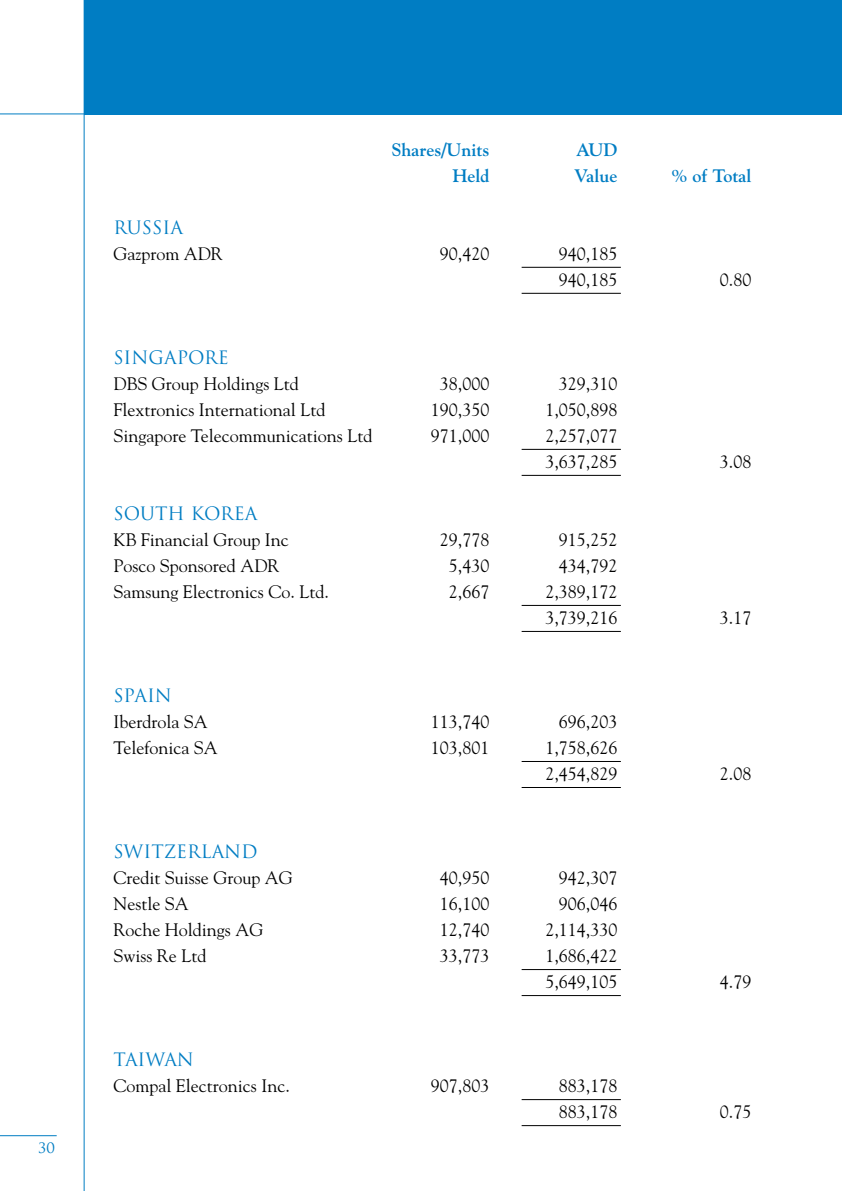
<style>
.page{position:relative;width:842px;height:1191px;background:#fff}
.page>*{position:absolute;margin:0;border:0;box-sizing:border-box;transform-origin:0 0}
.t1{font:18px/26px "Goudy";color:#000}
.t2{font:18px "Trajan";color:#007dc3}
.t3{font:700 18px "Goudy";color:#007dc3}
.t4{font:14px "Trajan";color:#007dc3}
</style>
<div class="page">
<hr style="left:84px;top:0;width:1px;height:1191px;background:#007dc3">
<hr style="left:0;top:113px;width:842px;height:1px;background:#007dc3">
<div style="left:84px;top:0;width:758px;height:114px;background:#007dc3"></div>
<hr style="left:0;top:1135px;width:57px;height:1px;background:#007dc3">
<hr style="left:522px;top:267px;width:99px;height:1px;background:#000">
<hr style="left:522px;top:293px;width:99px;height:1px;background:#000">
<hr style="left:522px;top:449px;width:99px;height:1px;background:#000">
<hr style="left:522px;top:475px;width:99px;height:1px;background:#000">
<hr style="left:522px;top:605px;width:99px;height:1px;background:#000">
<hr style="left:522px;top:631px;width:99px;height:1px;background:#000">
<hr style="left:522px;top:761px;width:99px;height:1px;background:#000">
<hr style="left:522px;top:787px;width:99px;height:1px;background:#000">
<hr style="left:522px;top:969px;width:99px;height:1px;background:#000">
<hr style="left:522px;top:995px;width:99px;height:1px;background:#000">
<hr style="left:522px;top:1099px;width:99px;height:1px;background:#000">
<hr style="left:522px;top:1125px;width:99px;height:1px;background:#000">
<p class="t4" style="left:38px;top:1139px;width:19px">30</p>
<p class="t3" style="left:391px;top:142px;width:100px">Shares/Units</p>
<p class="t3" style="left:576px;top:142px;width:43px">AUD</p>
<p class="t3" style="left:452px;top:168px;width:38px">Held</p>
<p class="t3" style="left:574px;top:168px;width:45px">Value</p>
<p class="t3" style="left:671px;top:168px;width:81px">% of Total</p>
<p class="t2" style="left:113px;top:217px;width:71px">RUSSIA</p>
<p class="t1" style="left:113px;top:242px;width:111px">Gazprom ADR</p>
<p class="t1" style="left:440px;top:242px;width:51px">90,420</p>
<p class="t1" style="left:559px;top:242px;width:60px">940,185<br>940,185</p>
<p class="t2" style="left:113px;top:347px;width:117px">SINGAPORE</p>
<p class="t1" style="left:113px;top:372px;width:187px">DBS Group Holdings Ltd</p>
<p class="t1" style="left:440px;top:372px;width:51px">38,000</p>
<p class="t1" style="left:559px;top:372px;width:60px">329,310</p>
<p class="t1" style="left:113px;top:398px;width:213px">Flextronics International Ltd</p>
<p class="t1" style="left:431px;top:398px;width:60px">190,350</p>
<p class="t1" style="left:545px;top:398px;width:73px">1,050,898</p>
<p class="t1" style="left:113px;top:424px;width:260px">Singapore Telecommunications Ltd</p>
<p class="t1" style="left:431px;top:424px;width:60px">971,000</p>
<p class="t1" style="left:545px;top:424px;width:74px">2,257,077<br>3,637,285</p>
<p class="t2" style="left:113px;top:503px;width:145px">SOUTH KOREA</p>
<p class="t1" style="left:113px;top:528px;width:177px">KB Financial Group Inc</p>
<p class="t1" style="left:440px;top:528px;width:51px">29,778</p>
<p class="t1" style="left:559px;top:528px;width:60px">915,252</p>
<p class="t1" style="left:113px;top:554px;width:167px">Posco Sponsored ADR</p>
<p class="t1" style="left:449px;top:554px;width:42px">5,430</p>
<p class="t1" style="left:559px;top:554px;width:60px">434,792</p>
<p class="t1" style="left:113px;top:580px;width:217px">Samsung Electronics Co. Ltd.</p>
<p class="t1" style="left:449px;top:580px;width:42px">2,667</p>
<p class="t1" style="left:545px;top:580px;width:74px">2,389,172<br>3,739,216</p>
<p class="t2" style="left:113px;top:685px;width:60px">SPAIN</p>
<p class="t1" style="left:113px;top:710px;width:96px">Iberdrola SA</p>
<p class="t1" style="left:431px;top:710px;width:60px">113,740</p>
<p class="t1" style="left:559px;top:710px;width:60px">696,203</p>
<p class="t1" style="left:113px;top:736px;width:106px">Telefonica SA</p>
<p class="t1" style="left:431px;top:736px;width:60px">103,801</p>
<p class="t1" style="left:545px;top:736px;width:74px">1,758,626<br>2,454,829</p>
<p class="t2" style="left:113px;top:841px;width:146px">SWITZERLAND</p>
<p class="t1" style="left:113px;top:866px;width:181px">Credit Suisse Group AG</p>
<p class="t1" style="left:440px;top:866px;width:51px">40,950</p>
<p class="t1" style="left:559px;top:866px;width:60px">942,307</p>
<p class="t1" style="left:113px;top:892px;width:77px">Nestle SA</p>
<p class="t1" style="left:440px;top:892px;width:51px">16,100</p>
<p class="t1" style="left:559px;top:892px;width:60px">906,046</p>
<p class="t1" style="left:113px;top:918px;width:152px">Roche Holdings AG</p>
<p class="t1" style="left:440px;top:918px;width:51px">12,740</p>
<p class="t1" style="left:545px;top:918px;width:73px">2,114,330</p>
<p class="t1" style="left:113px;top:944px;width:95px">Swiss Re Ltd</p>
<p class="t1" style="left:440px;top:944px;width:51px">33,773</p>
<p class="t1" style="left:545px;top:944px;width:74px">1,686,422<br>5,649,105</p>
<p class="t2" style="left:113px;top:1049px;width:82px">TAIWAN</p>
<p class="t1" style="left:113px;top:1074px;width:178px">Compal Electronics Inc.</p>
<p class="t1" style="left:431px;top:1074px;width:60px">907,803</p>
<p class="t1" style="left:559px;top:1074px;width:60px">883,178<br>883,178</p>
<p class="t1" style="left:720px;top:268px;width:33px">0.80</p>
<p class="t1" style="left:720px;top:450px;width:33px">3.08</p>
<p class="t1" style="left:720px;top:606px;width:33px">3.17</p>
<p class="t1" style="left:720px;top:762px;width:33px">2.08</p>
<p class="t1" style="left:720px;top:970px;width:33px">4.79</p>
<p class="t1" style="left:720px;top:1100px;width:33px">0.75</p>
</div>
